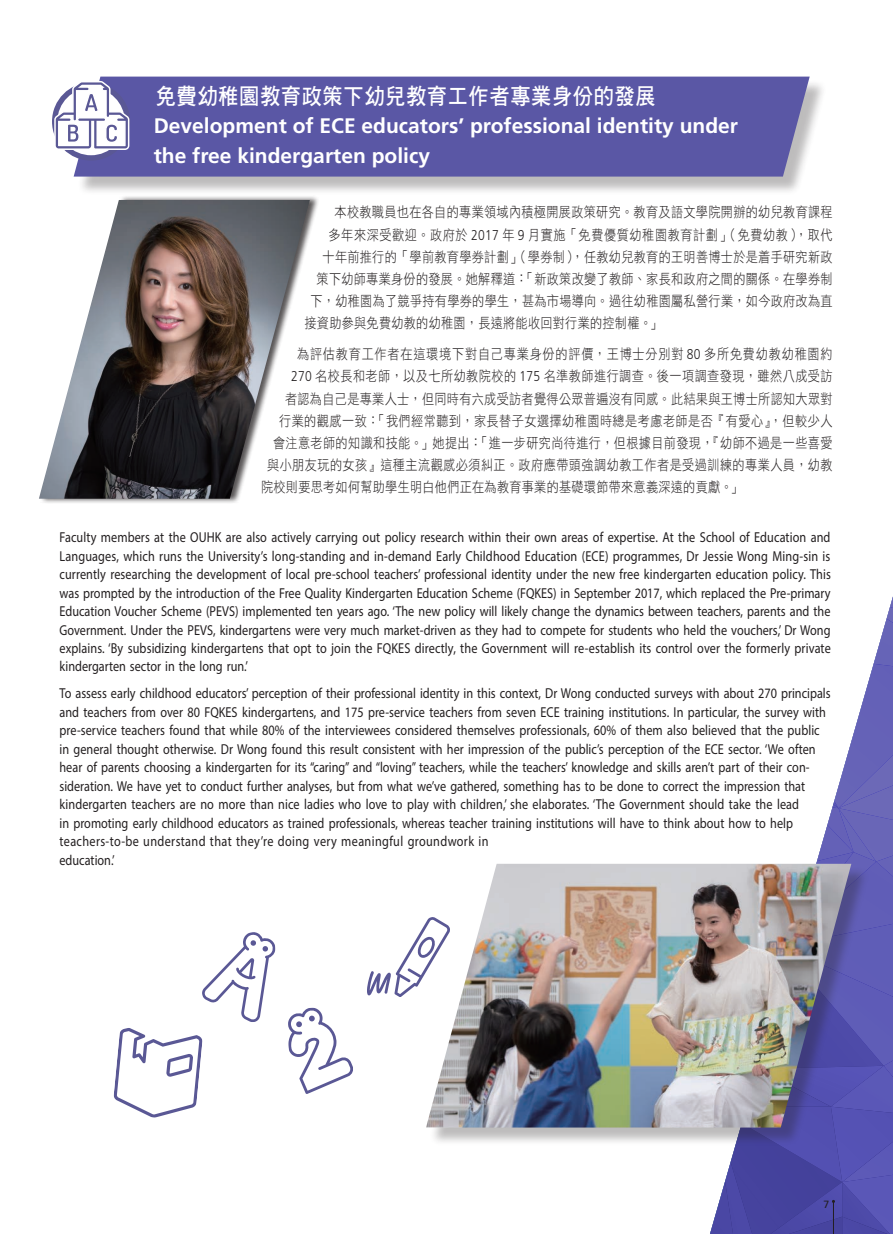
<style>
.page{position:relative;width:893px;height:1234px;background:#fff}
.page>*{position:absolute;margin:0;border:0;box-sizing:border-box;transform-origin:0 0}
.t1{font:22.5px "DF Hei HK W7";letter-spacing:.03em;color:#fff;scale:.9 1}
.t2{font:700 21px/29.5px "Frutiger LT Std";color:#fff}
.t3{font:14.4px/18.5px "Myriad Pro";color:#231f20;text-align:justify;scale:.85 1}
.t4{font:14.25px "DF Hei HK W3";letter-spacing:.03em;color:#231f20;scale:.85 1}
.t5{font:14.25px "DF Hei HK W3";letter-spacing:.05em;color:#231f20;scale:.85 1}
.t6{font:14.25px "DF Hei HK W3";letter-spacing:.065em;color:#231f20;scale:.85 1}
.t7{font:10.5px "Frutiger LT Std";color:#231f20}
.s1{font-family:"Frutiger LT Std";font-weight:300}
</style>
<div class="page">
<div style="left:77px;top:79px;width:751px;height:116px;background:#231f20;opacity:.3"></div>
<div style="left:74px;top:77px;width:736px;height:99px;background:#5a57a5"></div>
<div style="left:52px;top:82px;width:78px;height:78px;background:#5a5895;border-radius:50%"></div>
<div style="left:57px;top:88px;width:68px;height:67px;background:#fff;border-radius:50%"></div>
<svg style="left:54px;top:81px;width:75px;height:69px"></svg>
<svg style="left:39px;top:198px;width:279px;height:305px"></svg>
<div style="left:429px;top:865px;width:440px;height:281px;background:#231f20;opacity:.3"></div>
<img style="left:426px;top:863px;width:284px;height:264px">
<svg style="left:367px;top:916px;width:83px;height:80px"></svg>
<svg style="left:288px;top:1007px;width:65px;height:86px"></svg>
<svg style="left:296px;top:1020px;width:6px;height:7px"></svg>
<svg style="left:114px;top:932px;width:162px;height:185px"></svg>
<svg style="left:710px;top:596px;width:183px;height:637px"></svg>
<h1 class="t1" style="left:156px;top:84px;width:557px">免費幼稚園教育政策下幼兒教育工作者專業身份的發展</h1>
<h2 class="t2" style="left:154px;top:111px;width:586px">Development of ECE educators’ professional identity under the free kindergarten policy</h2>
<p class="t4" style="left:335px;top:204px;width:588px">本校教職員也在各自的專業領域內積極開展政策研究。教育及語文學院開辦的幼兒教育課程</p>
<p class="t5" style="left:329px;top:227px;width:594px">多年來深受歡迎。政府於 <span class="s1">2017</span> 年 <span class="s1">9</span> 月實施「免費優質幼稚園教育計劃」（免費幼教），取代</p>
<p class="t4" style="left:323px;top:249px;width:601px">十年前推行的「學前教育學券計劃」（學券制），任教幼兒教育的王明善博士於是着手研究新政</p>
<p class="t4" style="left:317px;top:271px;width:609px">策下幼師專業身份的發展。她解釋道：「新政策改變了教師、家長和政府之間的關係。在學券制</p>
<p class="t4" style="left:311px;top:293px;width:616px">下，幼稚園為了競爭持有學券的學生，甚為市場導向。過往幼稚園屬私營行業，如今政府改為直</p>
<p class="t4" style="left:305px;top:315px;width:421px">接資助參與免費幼教的幼稚園，長遠將能收回對行業的控制權。」</p>
<p class="t6" style="left:297px;top:346px;width:632px">為評估教育工作者在這環境下對自己專業身份的評價，王博士分別對 <span class="s1">80</span> 多所免費幼教幼稚園約</p>
<p class="t4" style="left:291px;top:368px;width:639px"><span class="s1">270</span> 名校長和老師，以及七所幼教院校的 <span class="s1">175</span> 名準教師進行調查。後一項調查發現，雖然八成受訪</p>
<p class="t4" style="left:285px;top:390px;width:646px">者認為自己是專業人士，但同時有六成受訪者覺得公眾普遍沒有同感。此結果與王博士所認知大眾對</p>
<p class="t4" style="left:279px;top:413px;width:653px">行業的觀感一致：「我們經常聽到，家長替子女選擇幼稚園時總是考慮老師是否『有愛心』，但較少人</p>
<p class="t4" style="left:273px;top:435px;width:660px">會注意老師的知識和技能。」她提出：「進一步研究尚待進行，但根據目前發現，『幼師不過是一些喜愛</p>
<p class="t4" style="left:267px;top:457px;width:667px">與小朋友玩的女孩』這種主流觀感必須糾正。政府應帶頭強調幼教工作者是受過訓練的專業人員，幼教</p>
<p class="t4" style="left:261px;top:479px;width:567px">院校則要思考如何幫助學生明白他們正在為教育事業的基礎環節帶來意義深遠的貢獻。」</p>
<p class="t3" style="left:60px;top:528px;width:909px">Faculty members at the OUHK are also actively carrying out policy research within their own areas of expertise. At the School of Education and Languages, which runs the University’s long-standing and in-demand Early Childhood Education (ECE) programmes, Dr Jessie Wong Ming-sin is currently researching the development of local pre-school teachers’ professional identity under the new free kindergarten education policy. This was prompted by the introduction of the Free Quality Kindergarten Education Scheme (FQKES) in September 2017, which replaced the Pre-primary Education Voucher Scheme (PEVS) implemented ten years ago. ‘The new policy will likely change the dynamics between teachers, parents and the Government. Under the PEVS, kindergartens were very much market-driven as they had to compete for students who held the vouchers,’ Dr Wong explains. ‘By subsidizing kindergartens that opt to join the FQKES directly, the Government will re-establish its control over the formerly private kindergarten sector in the long run.’</p>
<p class="t3" style="left:60px;top:684px;width:909px;text-align:left">To assess early childhood educators’ perception of their professional identity in this context, Dr Wong conducted surveys with about 270 principals and teachers from over 80 FQKES kindergartens, and 175 pre-service teachers from seven ECE training institutions. In particular, the survey with pre-service teachers found that while 80% of the interviewees considered themselves professionals, 60% of them also believed that the public in general thought otherwise. Dr Wong found this result consistent with her impression of the public’s perception of the ECE sector. ‘We often hear of parents choosing a kindergarten for its “caring” and “loving” teachers, while the teachers’ knowledge and skills aren’t part of their con&shy;sideration. We have yet to conduct further analyses, but from what we’ve gathered, something has to be done to correct the impression that kindergarten teachers are no more than nice ladies who love to play with children,’ she elaborates. ‘The Government should take the lead<br>in promoting early childhood educators as trained professionals, whereas teacher training institutions will have to think about how to help teachers-to-be understand that they’re doing very meaningful groundwork in<br>education.’</p>
<p class="t7" style="left:823px;top:1197px;width:7px">7</p>
</div>
